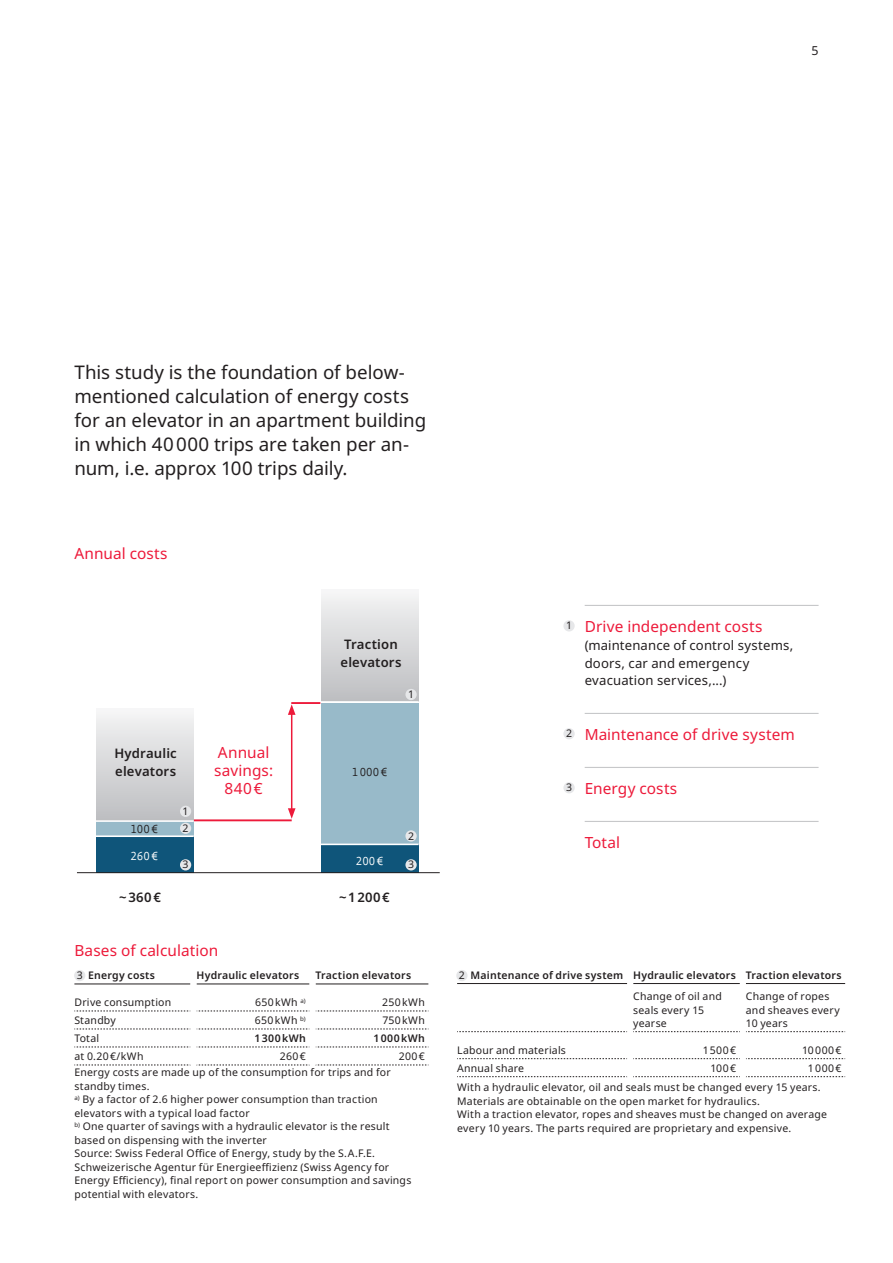
<style>
.page{position:relative;width:893px;height:1263px;background:#fff}
.page>*{position:absolute;margin:0;border:0;box-sizing:border-box;transform-origin:0 0}
.t1{font:18.75px/24px "Noto Sans";letter-spacing:-.005em;color:#231f20}
.t2{font:15.3px/18px "Noto Sans";letter-spacing:.005em;color:#ed1a3a;text-align:center}
.t3{font:300 13.5px "Profile Offc Pro";color:#231f20}
.t4{font:300 13.5px "Profile Offc Pro";color:#fff}
.t5{font:13.2px/18px "Noto Sans";letter-spacing:.01em;color:#231f20}
.t6{font:600 13.2px/18px "Noto Sans";letter-spacing:.01em;color:#231f20}
.t7{font:12.3px "Noto Sans";color:#231f20}
.t8{font:10.5px/13.5px "Noto Sans";letter-spacing:.02em;color:#231f20}
.t9{font:600 10.5px "Noto Sans";letter-spacing:.02em;color:#231f20}
.t10{font:600 10.5px "Noto Sans";letter-spacing:.045em;color:#231f20}
</style>
<div class="page">
<hr style="left:74px;top:983px;width:116px;height:1px;background:#231f20">
<hr style="left:196px;top:983px;width:114px;height:1px;background:#231f20">
<hr style="left:316px;top:983px;width:113px;height:1px;background:#231f20">
<svg style="left:74px;top:1011px;width:236px;height:1px"></svg>
<svg style="left:316px;top:1011px;width:113px;height:1px"></svg>
<svg style="left:74px;top:1029px;width:236px;height:1px"></svg>
<svg style="left:316px;top:1029px;width:113px;height:1px"></svg>
<svg style="left:74px;top:1047px;width:236px;height:1px"></svg>
<svg style="left:316px;top:1047px;width:113px;height:1px"></svg>
<svg style="left:74px;top:1065px;width:236px;height:1px"></svg>
<svg style="left:316px;top:1065px;width:113px;height:1px"></svg>
<div style="left:190px;top:1011px;width:6px;height:18px;background:#fff"></div>
<div style="left:190px;top:1029px;width:6px;height:18px;background:#fff"></div>
<div style="left:190px;top:1047px;width:6px;height:18px;background:#fff"></div>
<div style="left:321px;top:589px;width:98px;height:113px;background:linear-gradient(to bottom,#f5f5f5,#bcbdc0)"></div>
<div style="left:96px;top:708px;width:98px;height:113px;background:linear-gradient(to bottom,#f5f5f5,#bdbdc1)"></div>
<div style="left:321px;top:703px;width:98px;height:141px;background:#98bac9"></div>
<div style="left:96px;top:821px;width:98px;height:15px;background:#98bac9"></div>
<div style="left:321px;top:844px;width:98px;height:29px;background:#0f557a"></div>
<div style="left:96px;top:836px;width:98px;height:37px;background:#0f557a"></div>
<hr style="left:77px;top:872px;width:363px;height:1px;background:#231f20">
<hr style="left:321px;top:701px;width:98px;height:2px;background:#fff">
<hr style="left:321px;top:843px;width:98px;height:2px;background:#fff">
<hr style="left:96px;top:835px;width:98px;height:2px;background:#fff">
<hr style="left:96px;top:820px;width:98px;height:2px;background:#fff">
<hr style="left:194px;top:819px;width:98px;height:2px;background:#ed1a3a">
<hr style="left:291px;top:702px;width:29px;height:2px;background:#ed1a3a">
<hr style="left:291px;top:712px;width:1px;height:99px;background:#ed1a3a">
<svg style="left:288px;top:808px;width:8px;height:11px"></svg>
<svg style="left:288px;top:704px;width:8px;height:11px"></svg>
<div style="left:405px;top:689px;width:12px;height:11px;background:#e6e7e9;border-radius:50%"></div>
<div style="left:405px;top:830px;width:12px;height:11px;background:#e6e7e9;border-radius:50%"></div>
<div style="left:405px;top:859px;width:12px;height:11px;background:#e6e7e9;border-radius:50%"></div>
<div style="left:180px;top:806px;width:11px;height:11px;background:#e6e7e9;border-radius:50%"></div>
<div style="left:180px;top:823px;width:11px;height:11px;background:#e6e7e9;border-radius:50%"></div>
<div style="left:180px;top:859px;width:11px;height:11px;background:#e6e7e9;border-radius:50%"></div>
<hr style="left:585px;top:605px;width:234px;height:1px;background:#c7c8ca">
<hr style="left:585px;top:713px;width:234px;height:1px;background:#c7c8ca">
<hr style="left:585px;top:767px;width:234px;height:1px;background:#c7c8ca">
<hr style="left:585px;top:821px;width:234px;height:1px;background:#c7c8ca">
<div style="left:563px;top:620px;width:12px;height:11px;background:#e6e7e9;border-radius:50%"></div>
<div style="left:563px;top:728px;width:12px;height:11px;background:#e6e7e9;border-radius:50%"></div>
<div style="left:563px;top:782px;width:12px;height:11px;background:#e6e7e9;border-radius:50%"></div>
<div style="left:74px;top:970px;width:11px;height:11px;background:#e6e7e9;border-radius:50%"></div>
<hr style="left:457px;top:983px;width:170px;height:1px;background:#231f20">
<svg style="left:457px;top:1031px;width:170px;height:1px"></svg>
<svg style="left:457px;top:1058px;width:170px;height:1px"></svg>
<svg style="left:457px;top:1076px;width:170px;height:1px"></svg>
<hr style="left:633px;top:983px;width:107px;height:1px;background:#231f20">
<hr style="left:746px;top:983px;width:99px;height:1px;background:#231f20">
<svg style="left:633px;top:1031px;width:107px;height:1px"></svg>
<svg style="left:746px;top:1031px;width:99px;height:1px"></svg>
<svg style="left:633px;top:1058px;width:107px;height:1px"></svg>
<svg style="left:746px;top:1058px;width:99px;height:1px"></svg>
<svg style="left:633px;top:1076px;width:107px;height:1px"></svg>
<svg style="left:746px;top:1076px;width:99px;height:1px"></svg>
<div style="left:456px;top:970px;width:11px;height:11px;background:#e6e7e9;border-radius:50%"></div>
<h1 class="t1" style="left:74px;top:361px;width:353px">This study is the foundation of below&shy;mentioned calculation of energy costs for an elevator in an apartment building in which 40000 trips are taken per an&shy;num, i.e. approx 100 trips daily.</h1>
<h2 class="t2" style="left:74px;top:545px;width:95px">Annual costs</h2>
<p class="t6" style="left:114px;top:744px;width:64px">Hydraulic elevators</p>
<p class="t3" style="left:131px;top:821px;width:29px">100 €</p>
<p class="t4" style="left:131px;top:849px;width:29px">260 €</p>
<p class="t8" style="left:183px;top:803px;width:8px;line-height:17px">1<br>2</p>
<p class="t8" style="left:183px;top:858px;width:8px">3</p>
<h2 class="t2" style="left:214px;top:743px;width:61px">Annual savings:<br>840€</h2>
<p class="t6" style="left:341px;top:636px;width:62px">Traction elevators</p>
<p class="t8" style="left:408px;top:688px;width:8px">1</p>
<p class="t3" style="left:352px;top:765px;width:37px">1000€</p>
<p class="t4" style="left:356px;top:853px;width:29px">200 €</p>
<p class="t8" style="left:408px;top:829px;width:8px">2</p>
<p class="t8" style="left:408px;top:858px;width:8px">3</p>
<p class="t6" style="left:119px;top:888px;width:43px">~360€</p>
<p class="t6" style="left:339px;top:888px;width:52px">~1200€</p>
<p class="t7" style="left:811px;top:42px;width:9px">5</p>
<p class="t8" style="left:566px;top:619px;width:8px">1</p>
<h2 class="t2" style="left:585px;top:617px;width:179px">Drive independent costs</h2>
<p class="t5" style="left:585px;top:636px;width:210px">(maintenance of control systems, doors, car and emergency evacuation services,...)</p>
<p class="t8" style="left:566px;top:727px;width:8px">2</p>
<p class="t8" style="left:566px;top:781px;width:8px">3</p>
<h2 class="t2" style="left:585px;top:725px;width:212px">Maintenance of drive system</h2>
<h2 class="t2" style="left:585px;top:779px;width:94px">Energy costs</h2>
<h2 class="t2" style="left:585px;top:833px;width:37px">Total</h2>
<h2 class="t2" style="left:74px;top:941px;width:145px">Bases of calculation</h2>
<p class="t9" style="left:88px;top:968px;width:68px">Energy costs</p>
<p class="t9" style="left:196px;top:968px;width:104px">Hydraulic elevators</p>
<p class="t9" style="left:316px;top:968px;width:97px">Traction elevators</p>
<p class="t8" style="left:74px;top:996px;width:98px">Drive consumption</p>
<p class="t8" style="left:255px;top:996px;width:52px">650kWh <sup>a)</sup></p>
<p class="t8" style="left:382px;top:996px;width:44px">250kWh</p>
<p class="t8" style="left:74px;top:1014px;width:43px">Standby</p>
<p class="t8" style="left:255px;top:1014px;width:52px">650kWh <sup>b)</sup></p>
<p class="t8" style="left:382px;top:1014px;width:44px">750kWh</p>
<p class="t8" style="left:74px;top:1032px;width:26px">Total</p>
<p class="t10" style="left:254px;top:1031px;width:53px">1300kWh</p>
<p class="t10" style="left:373px;top:1031px;width:53px">1000kWh</p>
<p class="t8" style="left:74px;top:1050px;width:71px">at 0.20€/kWh</p>
<p class="t8" style="left:280px;top:1050px;width:27px">260€</p>
<p class="t8" style="left:399px;top:1050px;width:28px">200€</p>
<p class="t8" style="left:74px;top:1066px;width:338px">Energy costs are made up of the consumption for trips and for standby times.<br><sup>a)</sup> By a factor of 2.6 higher power consumption than traction elevators with a typical load factor<br><sup>b)</sup> One quarter of savings with a hydraulic elevator is the result based on dispensing with the inverter<br>Source: Swiss Federal Office of Energy, study by the S.A.F.E.<br>Schweizerische Agentur für Energieeffizienz (Swiss Agency for Energy Efficiency), final report on power consumption and savings potential with elevators.</p>
<p class="t8" style="left:77px;top:969px;width:8px">3</p>
<p class="t9" style="left:471px;top:968px;width:372px">Maintenance of drive system Hydraulic elevators Traction elevators</p>
<p class="t8" style="left:633px;top:990px;width:90px">Change of oil and seals every 15 yearse</p>
<p class="t8" style="left:746px;top:990px;width:95px">Change of ropes and sheaves every<br>10 years</p>
<p class="t8" style="left:457px;top:1044px;width:110px">Labour and materials</p>
<p class="t8" style="left:703px;top:1044px;width:35px">1500€</p>
<p class="t8" style="left:802px;top:1044px;width:41px">10000€</p>
<p class="t8" style="left:457px;top:1062px;width:69px">Annual share</p>
<p class="t8" style="left:710px;top:1062px;width:27px">100€</p>
<p class="t8" style="left:459px;top:969px;width:8px">2</p>
<p class="t8" style="left:457px;top:1059px;width:386px;line-height:19px;text-indent:351px">1000€<br>With a hydraulic elevator, oil and seals must be changed every 15 years.</p>
<p class="t8" style="left:457px;top:1094px;width:371px">Materials are obtainable on the open market for hydraulics.<br>With a traction elevator, ropes and sheaves must be changed on average every 10 years. The parts required are proprietary and expensive.</p>
</div>
